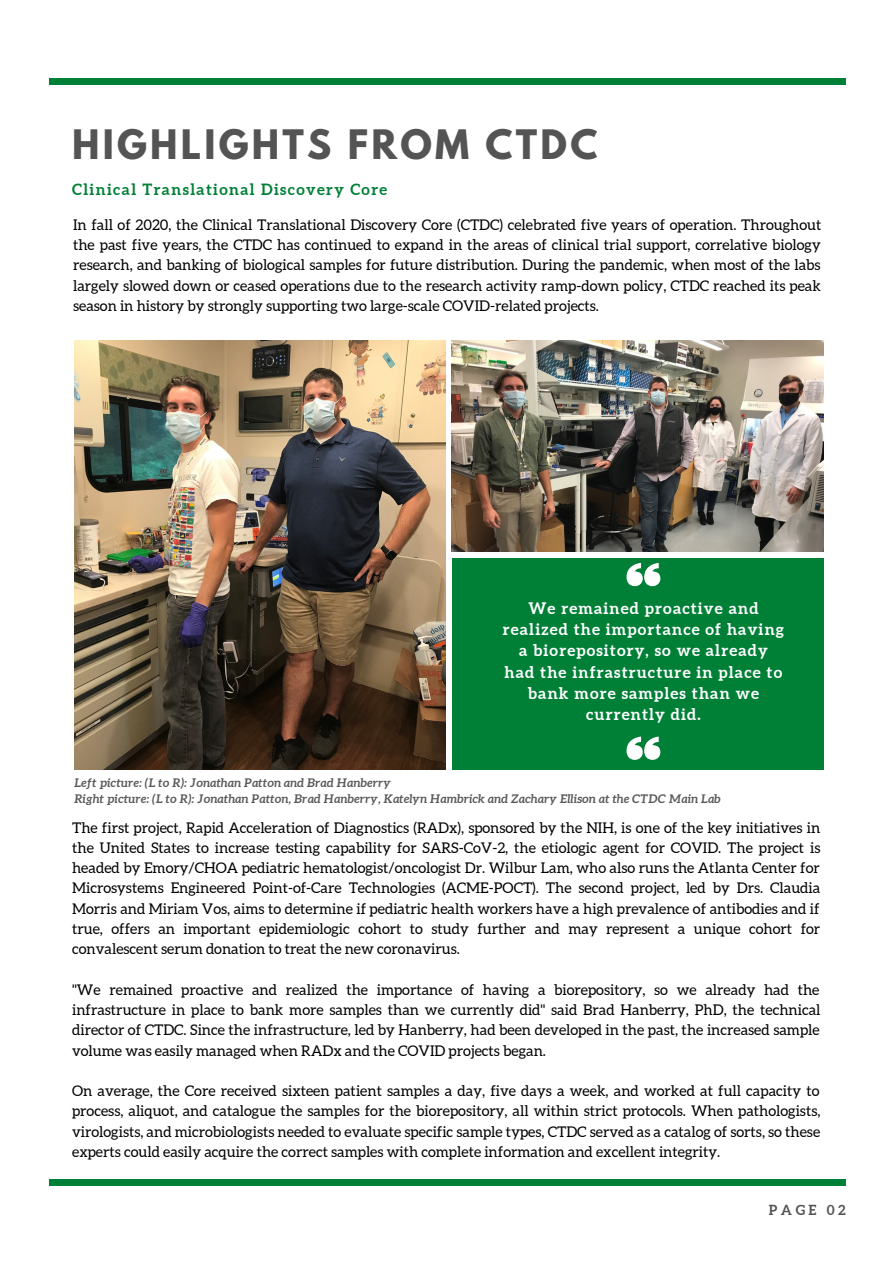
<style>
.page{position:relative;width:894px;height:1264px;background:#fff}
.page>*{position:absolute;margin:0;border:0;box-sizing:border-box;transform-origin:0 0}
.t1{font:700 36px "League Spartan";letter-spacing:.09em;color:#545454}
.t2{font:700 15.9px/21.3px "Aleo";letter-spacing:.07em;color:#fff;text-align:center}
.t3{font:700 15.6px "Aleo";letter-spacing:.09em;color:#008037}
.t4{font:14.7px/20.2px "Aleo";color:#000;text-align:justify}
.t5{font:700 13.95px "Aleo";letter-spacing:.25em;color:#545454}
.t6{font:italic 700 12px/15.8px "Aleo";color:#000}
</style>
<div class="page">
<div style="left:49px;top:1179px;width:796px;height:7px;background:#008037"></div>
<div style="left:49px;top:78px;width:796px;height:7px;background:#008037"></div>
<img style="left:74px;top:340px;width:372px;height:429px">
<img style="left:451px;top:340px;width:372px;height:212px">
<div style="left:451px;top:557px;width:372px;height:212px;background:#008037"></div>
<svg style="left:626px;top:563px;width:34px;height:23px"></svg>
<svg style="left:626px;top:736px;width:34px;height:23px"></svg>
<p class="t1" style="left:72px;top:127px;width:526px">HIGHLIGHTS FROM CTDC</p>
<p class="t3" style="left:72px;top:180px;width:316px">Clinical Translational Discovery Core</p>
<p class="t4" style="left:73px;top:214px;width:749px">In fall of 2020, the Clinical Translational Discovery Core (CTDC) celebrated five years of operation. Throughout the past five years, the CTDC has continued to expand in the areas of clinical trial support, correlative biology research, and banking of biological samples for future distribution. During the pandemic, when most of the labs largely slowed down or ceased operations due to the research activity ramp-down policy, CTDC reached its peak season in history by strongly supporting two large-scale COVID-related projects.</p>
<p class="t2" style="left:502px;top:597px;width:283px">We remained proactive and realized the importance of having a biorepository, so we already had the infrastructure in place to bank more samples than we currently did.</p>
<p class="t6" style="left:74px;top:774px;width:648px">Left picture: (L to R): Jonathan Patton and Brad Hanberry<br>Right picture: (L to R): Jonathan Patton, Brad Hanberry, Katelyn Hambrick and Zachary Ellison at the CTDC Main Lab</p>
<p class="t4" style="left:72px;top:817px;width:749px">The first project, Rapid Acceleration of Diagnostics (RADx), sponsored by the NIH, is one of the key initiatives in the United States to increase testing capability for SARS-CoV-2, the etiologic agent for COVID. The project is headed by Emory/CHOA pediatric hematologist/oncologist Dr. Wilbur Lam, who also runs the Atlanta Center for Microsystems Engineered Point-of-Care Technologies (ACME-POCT). The second project, led by Drs. Claudia Morris and Miriam Vos, aims to determine if pediatric health workers have a high prevalence of antibodies and if true, offers an important epidemiologic cohort to study further and may represent a unique cohort for convalescent serum donation to treat the new coronavirus.</p>
<p class="t4" style="left:72px;top:979px;width:749px">"We remained proactive and realized the importance of having a biorepository, so we already had the infrastructure in place to bank more samples than we currently did" said Brad Hanberry, PhD, the technical director of CTDC. Since the infrastructure, led by Hanberry, had been developed in the past, the increased sample volume was easily managed when RADx and the COVID projects began.</p>
<p class="t4" style="left:72px;top:1080px;width:749px">On average, the Core received sixteen patient samples a day, five days a week, and worked at full capacity to process, aliquot, and catalogue the samples for the biorepository, all within strict protocols. When pathologists, virologists, and microbiologists needed to evaluate specific sample types, CTDC served as a catalog of sorts, so these experts could easily acquire the correct samples with complete information and excellent integrity.</p>
<p class="t5" style="left:768px;top:1201px;width:78px">PAGE 02</p>
</div>
